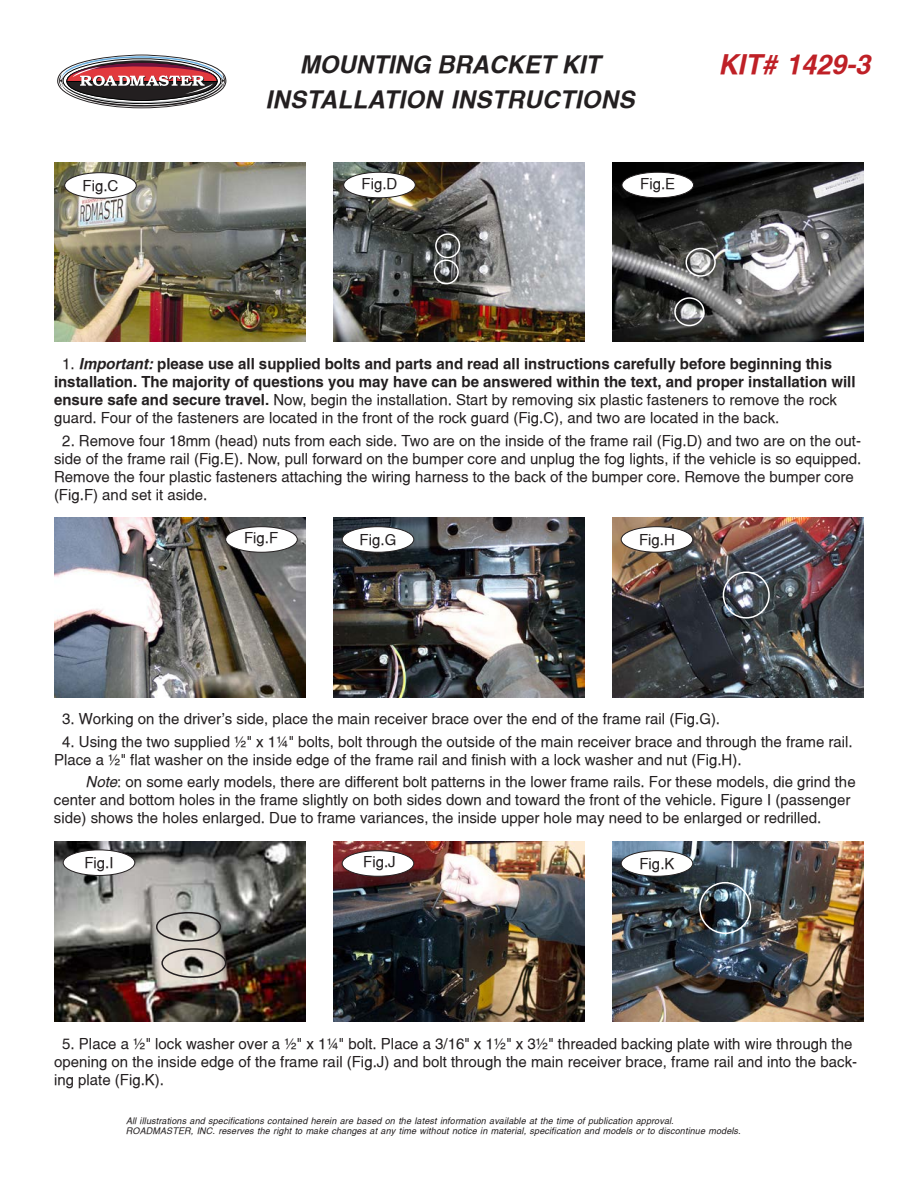
<style>
.page{position:relative;width:918px;height:1188px;background:#fff}
.page>*{position:absolute;margin:0;border:0;box-sizing:border-box;transform-origin:0 0}
.t1{font:italic 700 27px "Switzerland";color:#bf2026}
.t2{font:italic 700 24px/34.3px "Switzerland";letter-spacing:.015em;color:#231f20;text-align:center}
.Helv_10pt{font:15px/18px "Switzerland";color:#231f20}
.Helv_10pt-2{font:700 15px/18px "Switzerland";color:#231f20}
.Helv_10pt-3{font:italic 9px/10.5px "Switzerland";letter-spacing:.015em;color:#231f20}
.s1{font-weight:400}
.s2{font-style:italic}
</style>
<div class="page">
<img style="left:612px;top:841px;width:252px;height:180px">
<img style="left:333px;top:841px;width:252px;height:180px">
<img style="left:54px;top:841px;width:252px;height:180px">
<img style="left:612px;top:518px;width:252px;height:180px">
<img style="left:333px;top:518px;width:252px;height:180px">
<img style="left:54px;top:518px;width:252px;height:180px">
<img style="left:612px;top:162px;width:252px;height:180px">
<img style="left:333px;top:162px;width:252px;height:180px">
<img style="left:54px;top:162px;width:252px;height:180px">
<div style="left:65px;top:173px;width:71px;height:25px;background:#fff;border-radius:50%"></div>
<div style="left:64px;top:172px;width:72px;height:26px;border:1px solid #231f20;border-radius:50%"></div>
<div style="left:342px;top:527px;width:72px;height:25px;background:#fff;border-radius:50%"></div>
<div style="left:342px;top:526px;width:72px;height:26px;border:1px solid #231f20;border-radius:50%"></div>
<div style="left:621px;top:527px;width:72px;height:25px;background:#fff;border-radius:50%"></div>
<div style="left:621px;top:526px;width:72px;height:26px;border:1px solid #231f20;border-radius:50%"></div>
<div style="left:621px;top:851px;width:72px;height:25px;background:#fff;border-radius:50%"></div>
<div style="left:621px;top:851px;width:72px;height:25px;border:1px solid #231f20;border-radius:50%"></div>
<div style="left:622px;top:172px;width:72px;height:26px;background:#fff;border-radius:50%"></div>
<div style="left:622px;top:172px;width:72px;height:26px;border:1px solid #231f20;border-radius:50%"></div>
<div style="left:344px;top:172px;width:71px;height:26px;background:#fff;border-radius:50%"></div>
<div style="left:344px;top:172px;width:72px;height:26px;border:1px solid #231f20;border-radius:50%"></div>
<div style="left:226px;top:527px;width:71px;height:25px;background:#fff;border-radius:50%"></div>
<div style="left:225px;top:526px;width:72px;height:26px;border:1px solid #231f20;border-radius:50%"></div>
<div style="left:435px;top:233px;width:25px;height:25px;border:2px solid #fff;border-radius:50%"></div>
<div style="left:434px;top:259px;width:25px;height:25px;border:2px solid #fff;border-radius:50%"></div>
<div style="left:686px;top:248px;width:30px;height:29px;border:2px solid #fff;border-radius:50%"></div>
<div style="left:674px;top:297px;width:31px;height:29px;border:2px solid #fff;border-radius:50%"></div>
<div style="left:342px;top:851px;width:72px;height:25px;background:#fff;border-radius:50%"></div>
<div style="left:342px;top:851px;width:72px;height:25px;border:1px solid #231f20;border-radius:50%"></div>
<div style="left:723px;top:571px;width:47px;height:48px;border:2px solid #fff;border-radius:50%"></div>
<div style="left:699px;top:882px;width:52px;height:52px;border:2px solid #fff;border-radius:50%"></div>
<div style="left:63px;top:850px;width:72px;height:25px;background:#fff;border-radius:50%"></div>
<div style="left:63px;top:850px;width:72px;height:26px;border:1px solid #231f20;border-radius:50%"></div>
<div style="left:156px;top:912px;width:65px;height:30px;border:2px solid #231f20;border-radius:50%"></div>
<div style="left:161px;top:948px;width:66px;height:30px;border:2px solid #231f20;border-radius:50%"></div>
<svg style="left:57px;top:55px;width:170px;height:54px"></svg>
<p class="Helv_10pt" style="left:83px;top:176px;width:37px">Fig.C</p>
<p class="t2" style="left:266px;top:47px;width:370px">MOUNTING BRACKET KIT<br>INSTALLATION INSTRUCTIONS</p>
<p class="Helv_10pt" style="left:643px;top:173px;width:31px">Fig.I</p>
<p class="Helv_10pt" style="left:362px;top:174px;width:37px">Fig.D</p>
<p class="Helv_10pt" style="left:640px;top:174px;width:37px">Fig.E</p>
<h1 class="t1" style="left:718px;top:49px;width:154px">KIT# 1429-3</h1>
<p class="Helv_10pt-2" style="left:54px;top:355px;width:803px;text-indent:8px"><span class="s1">1.</span> <span class="s2">Important:</span> please use all supplied bolts and parts and read all instructions carefully before beginning this installation. The majority of questions you may have can be answered within the text, and proper installation will ensure safe and secure travel. <span class="s1">Now, begin the installation. Start by removing six plastic fasteners to remove the rock guard. Four of the fasteners are located in the front of the rock guard (Fig.C), and two are located in the back.</span></p>
<p class="Helv_10pt" style="left:54px;top:431px;width:809px;text-indent:8px">2. Remove four 18mm (head) nuts from each side. Two are on the inside of the frame rail (Fig.D) and two are on the out&shy;side of the frame rail (Fig.E). Now, pull forward on the bumper core and unplug the fog lights, if the vehicle is so equipped.<br>Remove the four plastic fasteners attaching the wiring harness to the back of the bumper core. Remove the bumper core (Fig.F) and set it aside.</p>
<p class="Helv_10pt" style="left:244px;top:529px;width:36px">Fig.F</p>
<p class="Helv_10pt" style="left:360px;top:530px;width:38px">Fig.G</p>
<p class="Helv_10pt" style="left:639px;top:530px;width:37px">Fig.H</p>
<p class="Helv_10pt" style="left:62px;top:710px;width:659px">3. Working on the driver's side, place the main receiver brace over the end of the frame rail (Fig.G).</p>
<p class="Helv_10pt" style="left:54px;top:733px;width:800px;text-indent:8px">4. Using the two supplied ½" x 1¼" bolts, bolt through the outside of the main receiver brace and through the frame rail.<br>Place a ½" flat washer on the inside edge of the frame rail and finish with a lock washer and nut (Fig.H).</p>
<p class="Helv_10pt" style="left:54px;top:773px;width:803px;text-indent:32px"><span class="s2">Note</span>: on some early models, there are different bolt patterns in the lower frame rails. For these models, die grind the center and bottom holes in the frame slightly on both sides down and toward the front of the vehicle. Figure I (passenger side) shows the holes enlarged. Due to frame variances, the inside upper hole may need to be enlarged or redrilled.</p>
<p class="Helv_10pt" style="left:84px;top:854px;width:31px">Fig.I</p>
<p class="Helv_10pt" style="left:363px;top:853px;width:34px">Fig.J</p>
<p class="Helv_10pt" style="left:639px;top:854px;width:37px">Fig.K</p>
<p class="Helv_10pt" style="left:54px;top:1034px;width:805px;text-indent:8px">5. Place a ½" lock washer over a ½" x 1¼" bolt. Place a 3/16" x 1½" x 3½" threaded backing plate with wire through the opening on the inside edge of the frame rail (Fig.J) and bolt through the main receiver brace, frame rail and into the back&shy;ing plate (Fig.K).</p>
<p class="Helv_10pt-3" style="left:126px;top:1115px;width:616px">All illustrations and specifications contained herein are based on the latest information available at the time of publication approval.<br>ROADMASTER, INC. reserves the right to make changes at any time without notice in material, specification and models or to discontinue models.</p>
</div>
